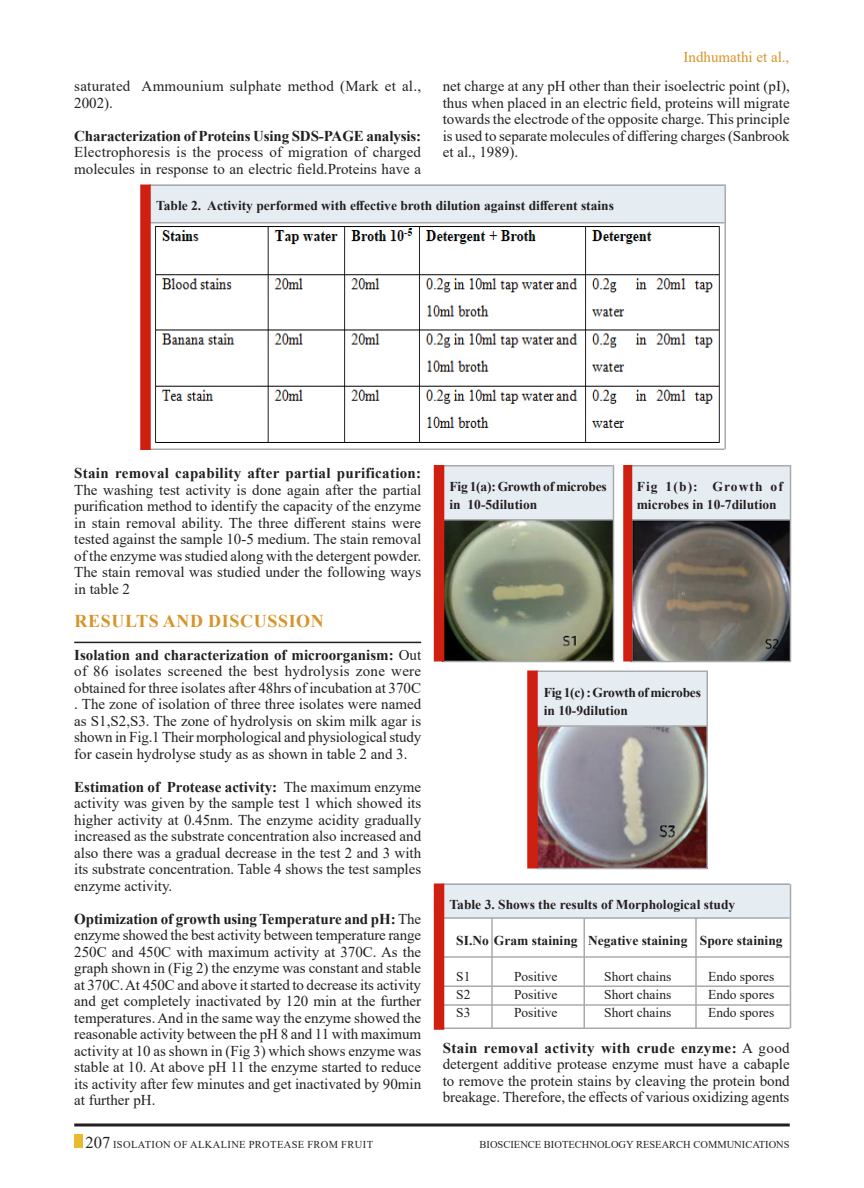
<style>
.page{position:relative;width:864px;height:1188px;background:#fff}
.page>*{position:absolute;margin:0;border:0;box-sizing:border-box;transform-origin:0 0}
.Body_text{font:700 18px "Times New Roman";letter-spacing:.035em;color:#d69429}
.Body_text-2{font:15px/16.5px "Times New Roman";color:#231f20;text-align:justify}
.Body_text-3{font:15px "Times New Roman";color:#d69429}
.Body_text-4{font:700 13.5px/18px "Times New Roman";color:#231f20}
.Body_text-5{font:13.5px "Times New Roman";color:#231f20}
.Body_text-6{font:700 13.5px/18px "Times New Roman";letter-spacing:-.02em;color:#231f20}
.t1{font:10.5px "Times New Roman";color:#231f20}
.t2{font:10.5px "Times New Roman";letter-spacing:.035em;color:#231f20}
.s1{font-weight:700}
.s2{font-size:16.5px}
</style>
<div class="page">
<div style="left:74px;top:1134px;width:9px;height:14px;background:#eaba2e"></div>
<hr style="left:74px;top:1124px;width:716px;height:2px;background:#231f20">
<img style="left:155px;top:226px;width:565px;height:217px">
<div style="left:149px;top:184px;width:575px;height:39px;background:#e5ecf2"></div>
<hr style="left:149px;top:222px;width:575px;height:2px;background:#a8aaad">
<hr style="left:149px;top:184px;width:575px;height:2px;background:#a8aaad">
<hr style="left:149px;top:448px;width:575px;height:2px;background:#a8aaad">
<hr style="left:724px;top:184px;width:2px;height:265px;background:#a8aaad">
<div style="left:140px;top:184px;width:11px;height:266px;background:#ce1f10"></div>
<hr style="left:74px;top:642px;width:347px;height:1px;background:#231f20">
<img style="left:444px;top:520px;width:169px;height:141px">
<div style="left:443px;top:465px;width:171px;height:55px;background:#e5ecf2"></div>
<hr style="left:443px;top:465px;width:169px;height:1px;background:#a8aaad">
<hr style="left:443px;top:519px;width:170px;height:1px;background:#a8aaad">
<hr style="left:443px;top:661px;width:171px;height:1px;background:#a8aaad">
<hr style="left:613px;top:465px;width:1px;height:197px;background:#a8aaad">
<div style="left:434px;top:465px;width:10px;height:197px;background:#ce1f10"></div>
<img style="left:538px;top:727px;width:168px;height:141px">
<div style="left:537px;top:671px;width:171px;height:55px;background:#e5ecf2"></div>
<hr style="left:537px;top:670px;width:170px;height:2px;background:#a8aaad">
<hr style="left:538px;top:725px;width:170px;height:2px;background:#a8aaad">
<hr style="left:537px;top:868px;width:170px;height:1px;background:#a8aaad">
<hr style="left:706px;top:670px;width:2px;height:198px;background:#a8aaad">
<div style="left:527px;top:670px;width:11px;height:198px;background:#ce1f10"></div>
<img style="left:632px;top:520px;width:158px;height:141px">
<div style="left:630px;top:465px;width:160px;height:55px;background:#e5ecf2"></div>
<hr style="left:630px;top:465px;width:160px;height:1px;background:#a8aaad">
<hr style="left:630px;top:519px;width:160px;height:1px;background:#a8aaad">
<hr style="left:630px;top:661px;width:160px;height:1px;background:#a8aaad">
<div style="left:623px;top:465px;width:9px;height:197px;background:#ce1f10"></div>
<hr style="left:790px;top:465px;width:1px;height:197px;background:#a8aaad">
<div style="left:443px;top:884px;width:347px;height:35px;background:#e5ecf2"></div>
<hr style="left:443px;top:956px;width:347px;height:2px;background:#a8aaad">
<hr style="left:443px;top:917px;width:347px;height:2px;background:#a8aaad">
<hr style="left:443px;top:884px;width:347px;height:1px;background:#a8aaad">
<hr style="left:443px;top:1028px;width:347px;height:1px;background:#a8aaad">
<hr style="left:443px;top:986px;width:347px;height:1px;background:#a8aaad">
<hr style="left:443px;top:1004px;width:347px;height:2px;background:#a8aaad">
<hr style="left:491px;top:918px;width:2px;height:110px;background:#a8aaad">
<hr style="left:584px;top:918px;width:1px;height:110px;background:#a8aaad">
<hr style="left:695px;top:918px;width:2px;height:110px;background:#a8aaad">
<hr style="left:790px;top:884px;width:1px;height:144px;background:#a8aaad">
<div style="left:434px;top:884px;width:10px;height:146px;background:#ce1f10"></div>
<p class="Body_text-2" style="left:74px;top:78px;width:348px">saturated Ammounium sulphate method (Mark et al.,<br>2002).</p>
<p class="Body_text-2" style="left:74px;top:127px;width:348px"><span class="s1">Characterization of Proteins Using SDS-PAGE analysis:<br></span>Electrophoresis is the process of migration of charged molecules in response to an electric field.Proteins have a</p>
<p class="Body_text-3" style="left:684px;top:47px;width:107px">Indhumathi et al.,</p>
<p class="Body_text-2" style="left:443px;top:78px;width:348px">net charge at any pH other than their isoelectric point (pI), thus when placed in an electric field, proteins will migrate towards the electrode of the opposite charge. This principle is used to separate molecules of differing charges (Sanbrook et al., 1989).</p>
<p class="Body_text-4" style="left:156px;top:196px;width:460px">Table 2. Activity performed with effective broth dilution against different stains</p>
<p class="Body_text-2" style="left:74px;top:464px;width:349px"><span class="s1">Stain removal capability after partial purification:<br></span>The washing test activity is done again after the partial purification method to identify the capacity of the enzyme in stain removal ability. The three different stains were tested against the sample 10-5 medium. The stain removal of the enzyme was studied along with the detergent powder.<br>The stain removal was studied under the following ways in table 2</p>
<p class="Body_text" style="left:75px;top:608px;width:251px">RESULTS AND DISCUSSION</p>
<p class="Body_text-2" style="left:74px;top:646px;width:349px"><span class="s1">Isolation and characterization of microorganism:</span> Out of 86 isolates screened the best hydrolysis zone were obtained for three isolates after 48hrs of incubation at 370C . The zone of isolation of three three isolates were named as S1,S2,S3. The zone of hydrolysis on skim milk agar is shown in Fig.1 Their morphological and physiological study for casein hydrolyse study as as shown in table 2 and 3.</p>
<p class="Body_text-2" style="left:74px;top:778px;width:348px"><span class="s1">Estimation of Protease activity:</span> The maximum enzyme activity was given by the sample test 1 which showed its higher activity at 0.45nm. The enzyme acidity gradually increased as the substrate concentration also increased and also there was a gradual decrease in the test 2 and 3 with its substrate concentration. Table 4 shows the test samples enzyme activity.</p>
<p class="Body_text-2" style="left:74px;top:910px;width:349px"><span class="s1">Optimization of growth using Temperature and pH:</span> The enzyme showed the best activity between temperature range 250C and 450C with maximum activity at 370C. As the graph shown in (Fig 2) the enzyme was constant and stable at 370C. At 450C and above it started to decrease its activity and get completely inactivated by 120 min at the further temperatures. And in the same way the enzyme showed the reasonable activity between the pH 8 and 11 with maximum activity at 10 as shown in (Fig 3) which shows enzyme was stable at 10. At above pH 11 the enzyme started to reduce its activity after few minutes and get inactivated by 90min at further pH.</p>
<p class="Body_text-4" style="left:450px;top:477px;width:159px">Fig 1(a): Growth of microbes in 10-5dilution</p>
<p class="Body_text-4" style="left:637px;top:477px;width:148px">Fig 1(b): Growth of microbes in 10-7dilution</p>
<p class="Body_text-6" style="left:544px;top:683px;width:159px">Fig 1(c) : Growth of microbes in 10-9dilution</p>
<p class="Body_text-4" style="left:450px;top:895px;width:287px">Table 3. Shows the results of Morphological study</p>
<p class="Body_text-4" style="left:456px;top:931px;width:328px">SI.No Gram staining Negative staining Spore staining</p>
<p class="Body_text-5" style="left:456px;top:967px;width:16px">S1</p>
<p class="Body_text-5" style="left:514px;top:967px;width:45px">Positive</p>
<p class="Body_text-5" style="left:604px;top:967px;width:91px">Short chains E</p>
<p class="Body_text-5" style="left:716px;top:967px;width:60px">ndo spores</p>
<p class="Body_text-5" style="left:456px;top:985px;width:16px">S2</p>
<p class="Body_text-5" style="left:514px;top:985px;width:45px">Positive</p>
<p class="Body_text-5" style="left:604px;top:985px;width:91px">Short chains E</p>
<p class="Body_text-5" style="left:716px;top:985px;width:60px">ndo spores</p>
<p class="Body_text-5" style="left:456px;top:1003px;width:16px">S3</p>
<p class="Body_text-5" style="left:514px;top:1003px;width:45px">Positive</p>
<p class="Body_text-5" style="left:604px;top:1003px;width:91px">Short chains E</p>
<p class="Body_text-5" style="left:716px;top:1003px;width:60px">ndo spores</p>
<p class="Body_text-2" style="left:443px;top:1039px;width:348px"><span class="s1">Stain removal activity with crude enzyme:</span> A good detergent additive protease enzyme must have a cabaple to remove the protein stains by cleaving the protein bond breakage. Therefore, the effects of various oxidizing agents</p>
<p class="t2" style="left:86px;top:1137px;width:286px"><span class="s2">207</span> Isolation of Alkaline Proteas e from Fruit</p>
<p class="t1" style="left:480px;top:1137px;width:32px">BIOSCIENCE</p>
<p class="t1" style="left:544px;top:1137px;width:191px">BIOTECHNOLOGY RE SEARCH COMMUNIC</p>
<p class="t1" style="left:752px;top:1137px;width:39px">ATIONS</p>
</div>
